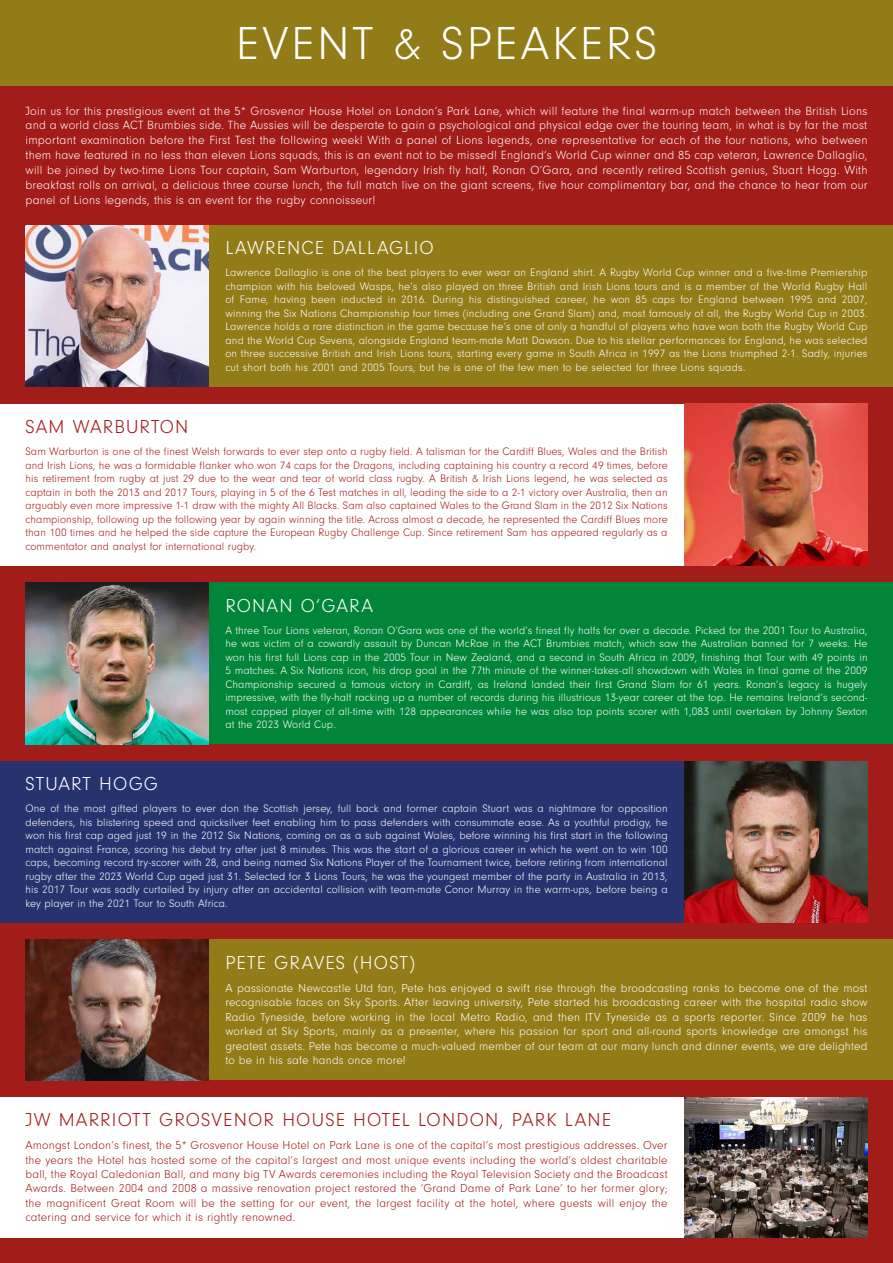
<style>
.page{position:relative;width:893px;height:1263px;background:#fff}
.page>*{position:absolute;margin:0;border:0;box-sizing:border-box;transform-origin:0 0}
.t1{font:300 48px "Neuzeit Gro";letter-spacing:.06em;color:#fff}
.t2{font:300 19.5px "Neuzeit Gro";letter-spacing:.06em;color:#a21c19}
.t3{font:300 19.5px "Neuzeit Gro";letter-spacing:.06em;color:#fff}
.t4{font:300 12.3px/14.9px "Neuzeit Gro";letter-spacing:.02em;color:#fff;text-align:justify}
.t5{font:300 12px/14.4px "Neuzeit Gro";letter-spacing:.02em;color:#a21c19;text-align:justify}
.t6{font:300 12px/14.4px "Neuzeit Gro";letter-spacing:.02em;color:#fff;text-align:justify}
.t7{font:300 11.25px/13.5px "Neuzeit Gro";letter-spacing:.01em;color:#fff;text-align:justify}
.t8{font:300 11.25px/13.5px "Neuzeit Gro";letter-spacing:.01em;color:#a21c19;text-align:justify}
</style>
<div class="page">
<div style="left:0;top:85px;width:893px;height:1178px;background:#a21c19"></div>
<div style="left:0;top:404px;width:867px;height:162px;background:#fff"></div>
<div style="left:26px;top:583px;width:867px;height:161px;background:#00853a"></div>
<div style="left:0;top:761px;width:867px;height:162px;background:#27336f"></div>
<div style="left:26px;top:225px;width:867px;height:162px;background:#927c18"></div>
<div style="left:26px;top:940px;width:867px;height:140px;background:#927c18"></div>
<div style="left:0;top:1097px;width:867px;height:140px;background:#fff"></div>
<img style="left:685px;top:404px;width:182px;height:162px">
<img style="left:26px;top:583px;width:182px;height:161px">
<img style="left:685px;top:761px;width:182px;height:162px">
<img style="left:26px;top:940px;width:182px;height:140px">
<img style="left:685px;top:1097px;width:182px;height:140px">
<img style="left:26px;top:225px;width:182px;height:162px">
<div style="left:0;top:0;width:893px;height:85px;background:#927c18"></div>
<h1 class="t1" style="left:236px;top:17px;width:423px">EVENT &amp; SPEAKERS</h1>
<p class="t4" style="left:26px;top:103px;width:844px">Join us for this prestigious event at the 5* Grosvenor House Hotel on London’s Park Lane, which will feature the final warm-up match between the British Lions and a world class ACT Brumbies side. The Aussies will be desperate to gain a psychological and physical edge over the touring team, in what is by far the most important examination before the First Test the following week! With a panel of Lions legends, one representative for each of the four nations, who between them have featured in no less than eleven Lions squads, this is an event not to be missed! England’s World Cup winner and 85 cap veteran, Lawrence Dallaglio, will be joined by two-time Lions Tour captain, Sam Warburton, legendary Irish fly half, Ronan O’Gara, and recently retired Scottish genius, Stuart Hogg. With breakfast rolls on arrival, a delicious three course lunch, the full match live on the giant screens, five hour complimentary bar, and the chance to hear from our panel of Lions legends, this is an event for the rugby connoisseur!</p>
<h2 class="t3" style="left:225px;top:238px;width:210px">LAWRENCE DALLAGLIO</h2>
<p class="t7" style="left:225px;top:266px;width:644px">Lawrence Dallaglio is one of the best players to ever wear an England shirt. A Rugby World Cup winner and a five-time Premiership champion with his beloved Wasps, he’s also played on three British and Irish Lions tours and is a member of the World Rugby Hall of Fame, having been inducted in 2016. During his distinguished career, he won 85 caps for England between 1995 and 2007, winning the Six Nations Championship four times (including one Grand Slam) and, most famously of all, the Rugby World Cup in 2003.<br>Lawrence holds a rare distinction in the game because he’s one of only a handful of players who have won both the Rugby World Cup and the World Cup Sevens, alongside England team-mate Matt Dawson. Due to his stellar performances for England, he was selected on three successive British and Irish Lions tours, starting every game in South Africa in 1997 as the Lions triumphed 2-1. Sadly, injuries cut short both his 2001 and 2005 Tours, but he is one of the few men to be selected for three Lions squads.</p>
<h2 class="t2" style="left:26px;top:416px;width:164px">SAM WARBURTON</h2>
<p class="t8" style="left:26px;top:445px;width:644px">Sam Warburton is one of the finest Welsh forwards to ever step onto a rugby field. A talisman for the Cardiff Blues, Wales and the British and Irish Lions, he was a formidable flanker who won 74 caps for the Dragons, including captaining his country a record 49 times, before his retirement from rugby at just 29 due to the wear and tear of world class rugby. A British &amp; Irish Lions legend, he was selected as captain in both the 2013 and 2017 Tours, playing in 5 of the 6 Test matches in all, leading the side to a 2-1 victory over Australia, then an arguably even more impressive 1-1 draw with the mighty All Blacks. Sam also captained Wales to the Grand Slam in the 2012 Six Nations championship, following up the following year by again winning the title. Across almost a decade, he represented the Cardiff Blues more than 100 times and he helped the side capture the European Rugby Challenge Cup. Since retirement Sam has appeared regularly as a commentator and analyst for international rugby.</p>
<h2 class="t3" style="left:225px;top:595px;width:149px">RONAN O’GARA</h2>
<p class="t7" style="left:225px;top:623px;width:644px">A three Tour Lions veteran, Ronan O’Gara was one of the world’s finest fly halfs for over a decade. Picked for the 2001 Tour to Australia, he was victim of a cowardly assault by Duncan McRae in the ACT Brumbies match, which saw the Australian banned for 7 weeks. He won his first full Lions cap in the 2005 Tour in New Zealand, and a second in South Africa in 2009, finishing that Tour with 49 points in 5 matches. A Six Nations icon, his drop goal in the 77th minute of the winner-takes-all showdown with Wales in final game of the 2009<br>Championship secured a famous victory in Cardiff, as Ireland landed their first Grand Slam for 61 years. Ronan’s legacy is hugely impressive, with the fly-half racking up a number of records during his illustrious 13-year career at the top. He remains Ireland’s second&shy;most capped player of all-time with 128 appearances while he was also top points scorer with 1,083 until overtaken by Johnny Sexton at the 2023 World Cup.</p>
<h2 class="t3" style="left:26px;top:773px;width:134px">STUART HOGG</h2>
<p class="t7" style="left:26px;top:802px;width:644px">One of the most gifted players to ever don the Scottish jersey, full back and former captain Stuart was a nightmare for opposition defenders, his blistering speed and quicksilver feet enabling him to pass defenders with consummate ease. As a youthful prodigy, he won his first cap aged just 19 in the 2012 Six Nations, coming on as a sub against Wales, before winning his first start in the following match against France, scoring his debut try after just 8 minutes. This was the start of a glorious career in which he went on to win 100 caps, becoming record try-scorer with 28, and being named Six Nations Player of the Tournament twice, before retiring from international rugby after the 2023 World Cup aged just 31. Selected for 3 Lions Tours, he was the youngest member of the party in Australia in 2013, his 2017 Tour was sadly curtailed by injury after an accidental collision with team-mate Conor Murray in the warm-ups, before being a key player in the 2021 Tour to South Africa.</p>
<h2 class="t3" style="left:225px;top:952px;width:191px">PETE GRAVES (HOST)</h2>
<p class="t6" style="left:225px;top:981px;width:644px">A passionate Newcastle Utd fan, Pete has enjoyed a swift rise through the broadcasting ranks to become one of the most recognisable faces on Sky Sports. After leaving university, Pete started his broadcasting career with the hospital radio show Radio Tyneside, before working in the local Metro Radio, and then ITV Tyneside as a sports reporter. Since 2009 he has worked at Sky Sports, mainly as a presenter, where his passion for sport and all-round sports knowledge are amongst his greatest assets. Pete has become a much-valued member of our team at our many lunch and dinner events, we are delighted to be in his safe hands once more!</p>
<h2 class="t2" style="left:26px;top:1110px;width:587px">JW MARRIOTT GROSVENOR HOUSE HOTEL LONDON, PARK LANE</h2>
<p class="t5" style="left:26px;top:1138px;width:644px">Amongst London’s finest, the 5* Grosvenor House Hotel on Park Lane is one of the capital’s most prestigious addresses. Over the years the Hotel has hosted some of the capital’s largest and most unique events including the world’s oldest charitable ball, the Royal Caledonian Ball, and many big TV Awards ceremonies including the Royal Television Society and the Broadcast Awards. Between 2004 and 2008 a massive renovation project restored the ‘Grand Dame of Park Lane’ to her former glory; the magnificent Great Room will be the setting for our event, the largest facility at the hotel, where guests will enjoy the catering and service for which it is rightly renowned.</p>
</div>
